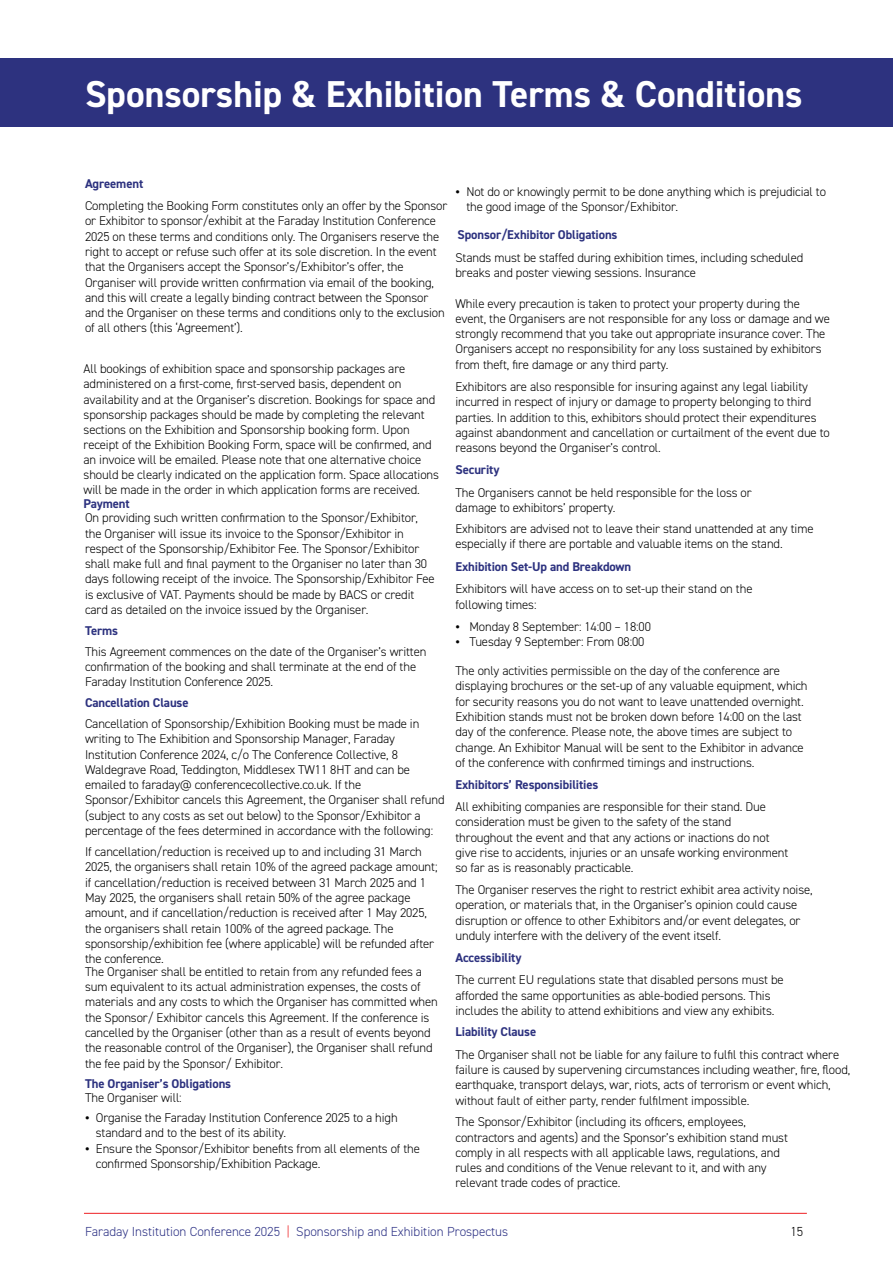
<style>
.page{position:relative;width:893px;height:1263px;background:#fff}
.page>*{position:absolute;margin:0;border:0;box-sizing:border-box;transform-origin:0 0}
.t1{font:700 37.5px "DIN2014";color:#fff}
.t2{font:300 13.05px "DIN2014";color:#2d3285}
.t3{font:300 13.05px "DIN2014";color:#000}
.t4{font:300 12.75px/15.3px "DIN2014";letter-spacing:-.01em;color:#000}
.t5{font:700 12.75px "DIN2014";letter-spacing:-.01em;color:#2d327f}
.s1{font-family:"Times New Roman";font-weight:400}
.s2{color:#ee2023}
</style>
<div class="page">
<hr style="left:84px;top:1213px;width:723px;height:1px;background:#ee2023">
<div style="left:0;top:58px;width:893px;height:69px;background:#2d327f"></div>
<h1 class="t1" style="left:85px;top:69px;width:719px">Sponsorship &amp; Exhibition Terms &amp; Conditions</h1>
<p class="t5" style="left:85px;top:176px;width:60px">Agreement</p>
<p class="t4" style="left:466px;top:184px;width:361px;text-indent:-11px"><span class="s1">•</span> Not do or knowingly permit to be done anything which is prejudicial to the good image of the Sponsor/Exhibitor.</p>
<p class="t4" style="left:85px;top:198px;width:364px">Completing the Booking Form constitutes only an offer by the Sponsor or Exhibitor to sponsor/exhibit at the Faraday Institution Conference 2025 on these terms and conditions only. The Organisers reserve the right to accept or refuse such offer at its sole discretion. In the event that the Organisers accept the Sponsor’s/Exhibitor’s offer, the Organiser will provide written confirmation via email of the booking, and this will create a legally binding contract between the Sponsor and the Organiser on these terms and conditions only to the exclusion of all others (this ‘Agreement’).</p>
<p class="t5" style="left:457px;top:226px;width:161px">Sponsor/Exhibitor Obligations</p>
<p class="t4" style="left:455px;top:250px;width:350px">Stands must be staffed during exhibition times, including scheduled breaks and poster viewing sessions. Insurance</p>
<p class="t4" style="left:455px;top:295px;width:376px">While every precaution is taken to protect your property during the event, the Organisers are not responsible for any loss or damage and we strongly recommend that you take out appropriate insurance cover. The Organisers accept no responsibility for any loss sustained by exhibitors from theft, fire damage or any third party.</p>
<p class="t4" style="left:84px;top:361px;width:357px">All bookings of exhibition space and sponsorship packages are administered on a first-come, first-served basis, dependent on availability and at the Organiser’s discretion. Bookings for space and sponsorship packages should be made by completing the relevant sections on the Exhibition and Sponsorship booking form. Upon receipt of the Exhibition Booking Form, space will be confirmed, and an invoice will be emailed. Please note that one alternative choice should be clearly indicated on the application form. Space allocations will be made in the order in which application forms are received.</p>
<p class="t5" style="left:84px;top:495px;width:48px">Payment</p>
<p class="t4" style="left:85px;top:510px;width:351px">On providing such written confirmation to the Sponsor/Exhibitor, the Organiser will issue its invoice to the Sponsor/Exhibitor in respect of the Sponsorship/Exhibitor Fee. The Sponsor/Exhibitor shall make full and final payment to the Organiser no later than 30 days following receipt of the invoice. The Sponsorship/Exhibitor Fee is exclusive of VAT. Payments should be made by BACS or credit card as detailed on the invoice issued by the Organiser.</p>
<p class="t5" style="left:85px;top:622px;width:35px">Terms</p>
<p class="t4" style="left:85px;top:643px;width:343px">This Agreement commences on the date of the Organiser’s written confirmation of the booking and shall terminate at the end of the<br>Faraday Institution Conference 2025.</p>
<p class="t5" style="left:85px;top:694px;width:105px">Cancellation Clause</p>
<p class="t4" style="left:85px;top:716px;width:361px">Cancellation of Sponsorship/Exhibition Booking must be made in writing to The Exhibition and Sponsorship Manager, Faraday Institution Conference 2024, c/o The Conference Collective, 8<br>Waldegrave Road, Teddington, Middlesex TW11 8HT and can be emailed to faraday@ conferencecollective.co.uk. If the Sponsor/Exhibitor cancels this Agreement, the Organiser shall refund (subject to any costs as set out below) to the Sponsor/Exhibitor a percentage of the fees determined in accordance with the following:</p>
<p class="t4" style="left:85px;top:844px;width:354px">If cancellation/reduction is received up to and including 31 March 2025, the organisers shall retain 10% of the agreed package amount; if cancellation/reduction is received between 31 March 2025 and 1<br>May 2025, the organisers shall retain 50% of the agree package amount, and if cancellation/reduction is received after 1 May 2025, the organisers shall retain 100% of the agreed package. The sponsorship/exhibition fee (where applicable) will be refunded after the conference.</p>
<p class="t4" style="left:85px;top:964px;width:354px">The Organiser shall be entitled to retain from any refunded fees a sum equivalent to its actual administration expenses, the costs of materials and any costs to which the Organiser has committed when the Sponsor/ Exhibitor cancels this Agreement. If the conference is cancelled by the Organiser (other than as a result of events beyond the reasonable control of the Organiser), the Organiser shall refund the fee paid by the Sponsor/ Exhibitor.</p>
<p class="t5" style="left:85px;top:1075px;width:148px">The Organiser’s Obligations</p>
<p class="t4" style="left:85px;top:1090px;width:98px">The Organiser will:</p>
<p class="t4" style="left:96px;top:1110px;width:303px;text-indent:-11px"><span class="s1">•</span> Organise the Faraday Institution Conference 2025 to a high standard and to the best of its ability.</p>
<p class="t4" style="left:96px;top:1140px;width:326px;text-indent:-11px"><span class="s1">•</span> Ensure the Sponsor/Exhibitor benefits from all elements of the confirmed Sponsorship/Exhibition Package.</p>
<p class="t4" style="left:455px;top:379px;width:376px">Exhibitors are also responsible for insuring against any legal liability incurred in respect of injury or damage to property belonging to third parties. In addition to this, exhibitors should protect their expenditures against abandonment and cancellation or curtailment of the event due to reasons beyond the Organiser’s control.</p>
<p class="t5" style="left:455px;top:461px;width:45px">Security</p>
<p class="t4" style="left:455px;top:484px;width:298px">The Organisers cannot be held responsible for the loss or damage to exhibitors’ property.</p>
<p class="t4" style="left:455px;top:521px;width:360px">Exhibitors are advised not to leave their stand unattended at any time especially if there are portable and valuable items on the stand.</p>
<p class="t5" style="left:455px;top:558px;width:177px">Exhibition Set-Up and Breakdown</p>
<p class="t4" style="left:455px;top:581px;width:299px">Exhibitors will have access on to set-up their stand on the following times:</p>
<p class="t4" style="left:455px;top:619px;width:197px"><span class="s1">•</span> Monday 8 September: 14:00 – 18:00</p>
<p class="t4" style="left:455px;top:634px;width:190px"><span class="s1">•</span> Tuesday 9 September: From 08:00</p>
<p class="t4" style="left:455px;top:663px;width:354px">The only activities permissible on the day of the conference are displaying brochures or the set-up of any valuable equipment, which for security reasons you do not want to leave unattended overnight.<br>Exhibition stands must not be broken down before 14:00 on the last day of the conference. Please note, the above times are subject to change. An Exhibitor Manual will be sent to the Exhibitor in advance of the conference with confirmed timings and instructions.</p>
<p class="t5" style="left:455px;top:776px;width:144px">Exhibitors’ Responsibilities</p>
<p class="t4" style="left:455px;top:799px;width:334px">All exhibiting companies are responsible for their stand. Due consideration must be given to the safety of the stand throughout the event and that any actions or inactions do not give rise to accidents, injuries or an unsafe working environment so far as is reasonably practicable.</p>
<p class="t4" style="left:455px;top:882px;width:359px">The Organiser reserves the right to restrict exhibit area activity noise, operation, or materials that, in the Organiser’s opinion could cause disruption or offence to other Exhibitors and/or event delegates, or unduly interfere with the delivery of the event itself.</p>
<p class="t5" style="left:455px;top:949px;width:67px">Accessibility</p>
<p class="t4" style="left:455px;top:972px;width:330px">The current EU regulations state that disabled persons must be afforded the same opportunities as able-bodied persons. This includes the ability to attend exhibitions and view any exhibits.</p>
<p class="t5" style="left:455px;top:1023px;width:82px">Liability Clause</p>
<p class="t4" style="left:455px;top:1047px;width:396px">The Organiser shall not be liable for any failure to fulfil this contract where failure is caused by supervening circumstances including weather, fire, flood, earthquake, transport delays, war, riots, acts of terrorism or event which, without fault of either party, render fulfilment impossible.</p>
<p class="t4" style="left:455px;top:1114px;width:334px">The Sponsor/Exhibitor (including its officers, employees, contractors and agents) and the Sponsor’s exhibition stand must comply in all respects with all applicable laws, regulations, and rules and conditions of the Venue relevant to it, and with any relevant trade codes of practice.</p>
<p class="t2" style="left:85px;top:1223px;width:425px">Faraday Institution Conference 2025 <span class="s2">|</span> Sponsorship and Exhibition Prospectus</p>
<p class="t3" style="left:790px;top:1223px;width:14px">15</p>
</div>
